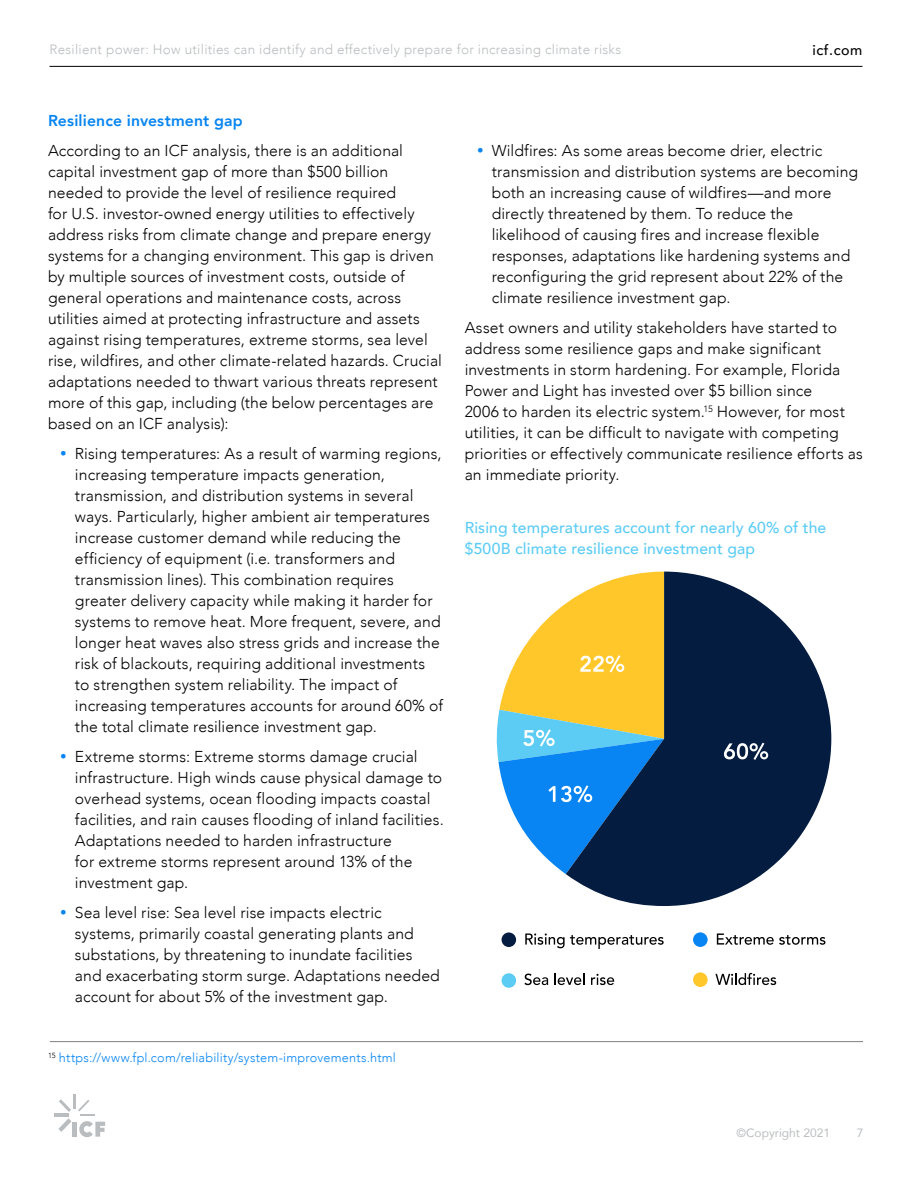
<style>
.page{position:relative;width:918px;height:1188px;background:#fff}
.page>*{position:absolute;margin:0;border:0;box-sizing:border-box;transform-origin:0 0}
.t1{font:300 15.75px/21px "Avenir";letter-spacing:.005em;color:#000}
.t2{font:500 15.75px/20.4px "Avenir";letter-spacing:.005em;color:#5cccf5}
.t3{font:800 15.75px "Avenir";letter-spacing:.01em;color:#0785f2}
.t4{font:500 14.25px "Avenir";letter-spacing:.04em;color:#000}
.t5{font:300 13.5px "Avenir";letter-spacing:.02em;color:#babdbf}
.t6{font:300 12.75px "Avenir";letter-spacing:.015em;color:#0785f2}
.t7{font:12px "Avenir";color:#babdbf}
</style>
<div class="page">
<hr style="left:50px;top:66px;width:812px;height:1px;background:#000">
<div style="left:72px;top:1122px;width:5px;height:15px;background:#babdbf"></div>
<svg style="left:58px;top:1118px;width:13px;height:14px"></svg>
<hr style="left:54px;top:1114px;width:14px;height:3px;background:#babdbf">
<svg style="left:59px;top:1099px;width:12px;height:13px"></svg>
<hr style="left:73px;top:1094px;width:3px;height:15px;background:#babdbf">
<svg style="left:78px;top:1100px;width:27px;height:37px"></svg>
<hr style="left:50px;top:1041px;width:813px;height:1px;background:#808285">
<svg style="left:566px;top:572px;width:265px;height:334px;fill:#031c40"></svg>
<svg style="left:525px;top:933px;width:139px;height:16px"></svg>
<div style="left:502px;top:932px;width:14px;height:15px;background:#031c40;border-radius:50%"></div>
<svg style="left:717px;top:934px;width:108px;height:11px"></svg>
<div style="left:693px;top:932px;width:15px;height:15px;background:#0885f2;border-radius:50%"></div>
<svg style="left:524px;top:974px;width:24px;height:11px"></svg>
<svg style="left:555px;top:973px;width:30px;height:12px"></svg>
<svg style="left:591px;top:974px;width:23px;height:11px"></svg>
<div style="left:502px;top:973px;width:14px;height:15px;background:#5cccf5;border-radius:50%"></div>
<svg style="left:715px;top:973px;width:61px;height:12px"></svg>
<div style="left:693px;top:972px;width:15px;height:15px;background:#ffc729;border-radius:50%"></div>
<svg style="left:724px;top:743px;width:44px;height:17px"></svg>
<svg style="left:496px;top:572px;width:168px;height:302px"></svg>
<p class="t5" style="left:50px;top:41px;width:573px">Resilient power: How utilities can identify and effectively prepare for increasing climate risks</p>
<p class="t4" style="left:812px;top:37px;width:52px">icf.com</p>
<p class="t3" style="left:48px;top:108px;width:196px">Resilience investment gap</p>
<p class="t1" style="left:48px;top:140px;width:395px">According to an ICF analysis, there is an additional capital investment gap of more than $500 billion needed to provide the level of resilience required<br>for U.S. investor-owned energy utilities to effectively address risks from climate change and prepare energy systems for a changing environment. This gap is driven by multiple sources of investment costs, outside of general operations and maintenance costs, across utilities aimed at protecting infrastructure and assets against rising temperatures, extreme storms, sea level rise, wildfires, and other climate-related hazards. Crucial adaptations needed to thwart various threats represent more of this gap, including (the below percentages are based on an ICF analysis):</p>
<p class="t1" style="left:75px;top:443px;width:370px">Rising temperatures: As a result of warming regions, increasing temperature impacts generation, transmission, and distribution systems in several ways. Particularly, higher ambient air temperatures increase customer demand while reducing the efficiency of equipment (i.e. transformers and transmission lines). This combination requires greater delivery capacity while making it harder for systems to remove heat. More frequent, severe, and longer heat waves also stress grids and increase the risk of blackouts, requiring additional investments to strengthen system reliability. The impact of increasing temperatures accounts for around 60% of the total climate resilience investment gap.</p>
<p class="t1" style="left:75px;top:746px;width:370px">Extreme storms: Extreme storms damage crucial infrastructure. High winds cause physical damage to overhead systems, ocean flooding impacts coastal facilities, and rain causes flooding of inland facilities.<br>Adaptations needed to harden infrastructure<br>for extreme storms represent around 13% of the investment gap.</p>
<p class="t1" style="left:75px;top:902px;width:367px">Sea level rise: Sea level rise impacts electric systems, primarily coastal generating plants and substations, by threatening to inundate facilities and exacerbating storm surge. Adaptations needed account for about 5% of the investment gap.</p>
<p class="t6" style="left:48px;top:1050px;width:350px"><sup>15</sup> https://www.fpl.com/reliability/system-improvements.html</p>
<p class="t1" style="left:492px;top:140px;width:368px">Wildfires: As some areas become drier, electric transmission and distribution systems are becoming both an increasing cause of wildfires—and more directly threatened by them. To reduce the likelihood of causing fires and increase flexible responses, adaptations like hardening systems and reconfiguring the grid represent about 22% of the climate resilience investment gap.</p>
<p class="t1" style="left:465px;top:317px;width:400px">Asset owners and utility stakeholders have started to address some resilience gaps and make significant investments in storm hardening. For example, Florida Power and Light has invested over $5 billion since<br>2006 to harden its electric system.<sup>15</sup> However, for most utilities, it can be difficult to navigate with competing priorities or effectively communicate resilience efforts as an immediate priority.</p>
<p class="t2" style="left:465px;top:517px;width:363px">Rising temperatures account for nearly 60% of the $500B climate resilience investment gap</p>
<p class="t7" style="left:737px;top:1123px;width:95px">©Copyright 2021</p>
<p class="t7" style="left:857px;top:1123px;width:8px">7</p>
</div>
